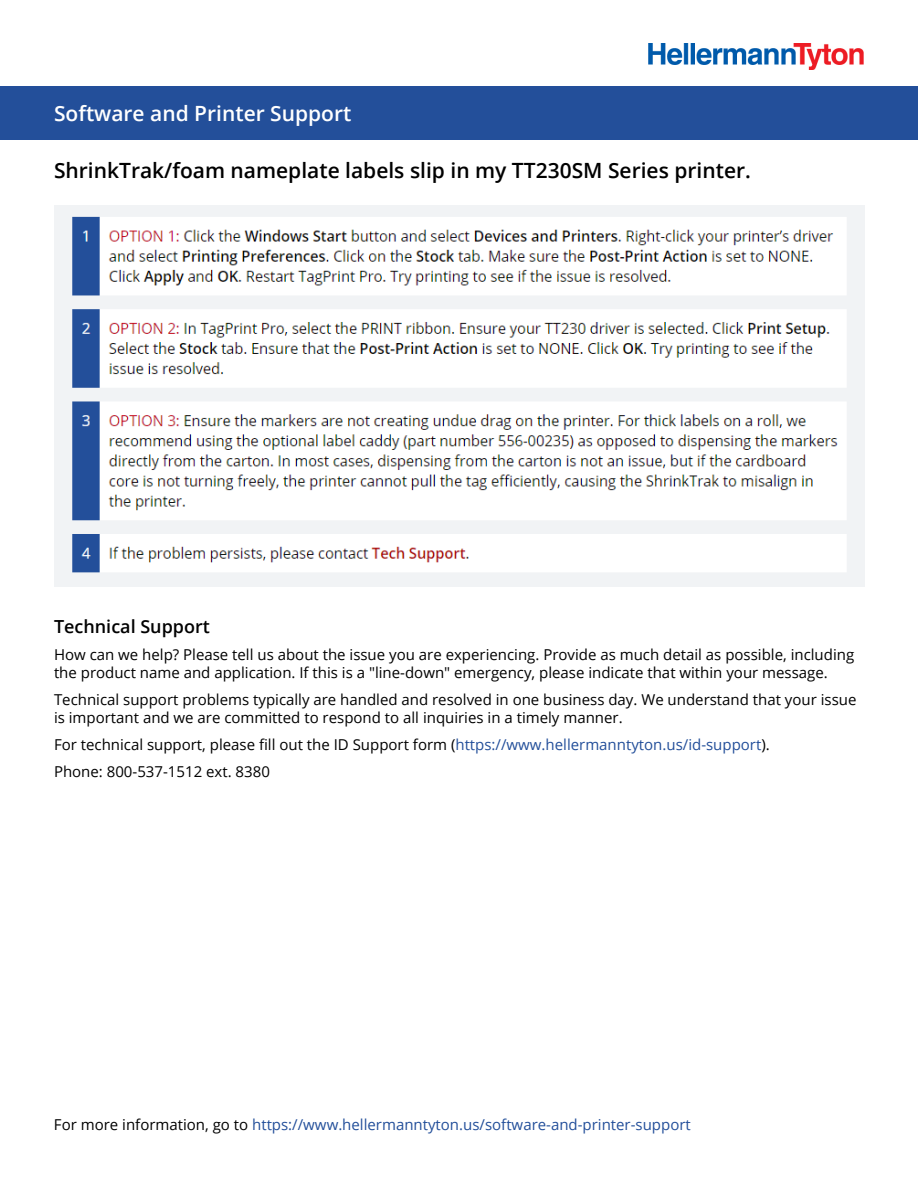
<style>
.page{position:relative;width:918px;height:1188px;background:#fff}
.page>*{position:absolute;margin:0;border:0;box-sizing:border-box;transform-origin:0 0}
.t1{font:600 21px "Open Sans";color:#000}
.t2{font:600 21px "Open Sans";color:#fff}
.t3{font:600 18px "Open Sans";color:#000}
.t4{font:15px/18px "Open Sans";color:#000}
.t5{font:15px "Open Sans";color:#234f9a}
.s1{color:#234f9a}
.s2{color:#000}
</style>
<div class="page">
<div style="left:0;top:86px;width:918px;height:54px;background:#234f9a"></div>
<img style="left:648px;top:43px;width:216px;height:27px">
<img style="left:54px;top:205px;width:810px;height:381px">
<h1 class="t2" style="left:54px;top:99px;width:299px">Software and Printer Support</h1>
<h1 class="t1" style="left:54px;top:156px;width:698px">ShrinkTrak/foam nameplate labels slip in my TT230SM Series printer.</h1>
<p class="t3" style="left:54px;top:614px;width:157px">Technical Support</p>
<p class="t4" style="left:54px;top:645px;width:802px">How can we help? Please tell us about the issue you are experiencing. Provide as much detail as possible, including the product name and application. If this is a "line-down" emergency, please indicate that within your message.</p>
<p class="t4" style="left:54px;top:690px;width:804px">Technical support problems typically are handled and resolved in one business day. We understand that your issue is important and we are committed to respond to all inquiries in a timely manner.</p>
<p class="t4" style="left:54px;top:730px;width:717px;line-height:27px">For technical support, please fill out the ID Support form (<span class="s1">https://www.hellermanntyton.us/id-support</span>).<br>Phone: 800-537-1512 ext. 8380</p>
<p class="t5" style="left:54px;top:1114px;width:638px"><span class="s2">For more information, go to</span> https://www.hellermanntyton.us/software-and-printer-support</p>
</div>
